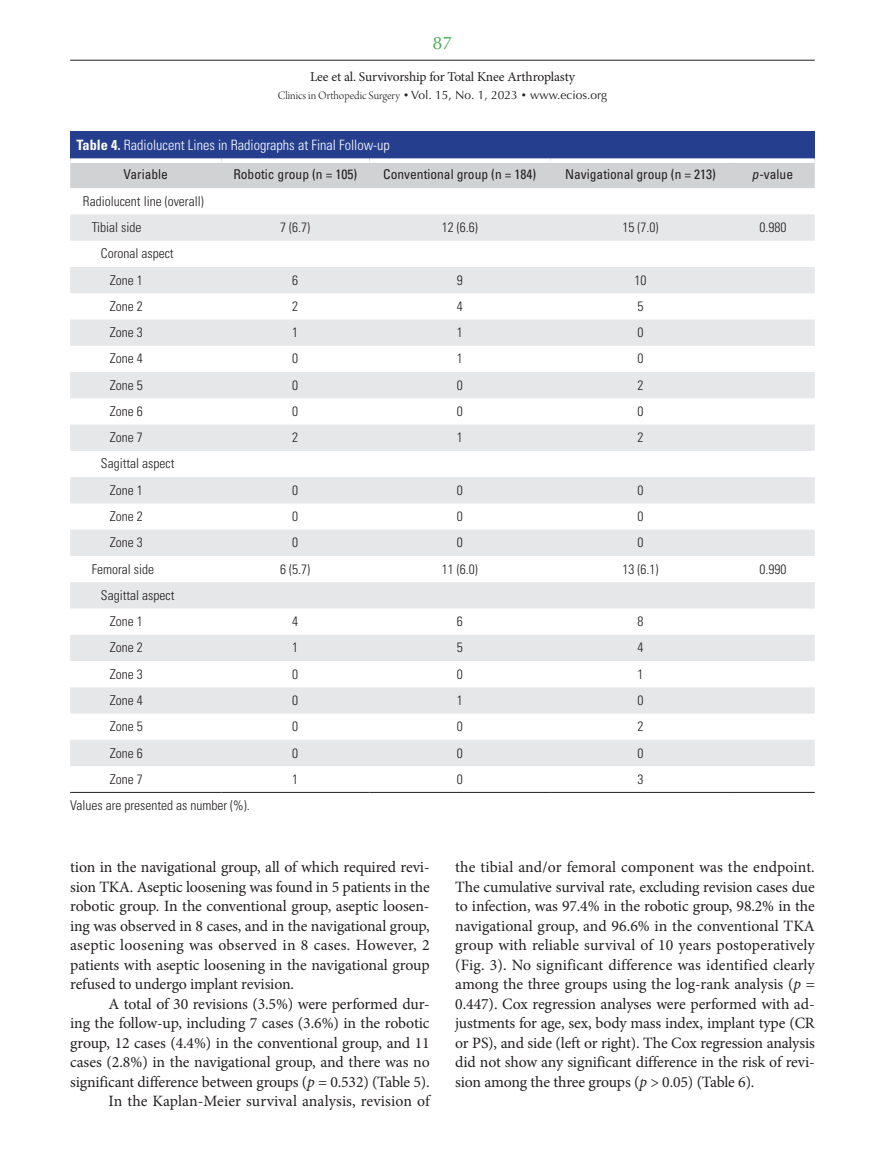
<style>
.page{position:relative;width:885px;height:1170px;background:#fff}
.page>*{position:absolute;margin:0;border:0;box-sizing:border-box;transform-origin:0 0}
.t1{font:18px "Optima LT Std";color:#40ae49}
.t2{font:15.75px/19.5px "Minion Pro";letter-spacing:-.01em;color:#231f20;text-align:justify}
.t3{font:300 condensed 14.25px "Univers LT Std";color:#fff}
.t4{font:300 condensed 13.5px/26.2px "Univers LT Std";color:#231f20}
.t5{font:condensed 13.5px "Univers LT Std";color:#231f20}
.t6{font:13.5px "Minion Pro";letter-spacing:-.015em;color:#231f20}
.t7{font:12px "Optima LT Std";color:#231f20}
.s1{font-family:"Arno Pro Light Display"}
.s2{font-size:9px}
.s3{font-weight:700}
.s4{font-style:italic}
</style>
<div class="page">
<hr style="left:70px;top:60px;width:744px;height:1px;background:#231f20">
<div style="left:70px;top:131px;width:744px;height:30px;background:#253f8e"></div>
<div style="left:70px;top:163px;width:744px;height:25px;background:#d1d2d4"></div>
<svg style="left:70px;top:214px;width:744px;height:552px;fill:#e6e7e9"></svg>
<div style="left:70px;top:158px;width:151px;height:5px;background:#fff"></div>
<div style="left:221px;top:158px;width:148px;height:5px;background:#fff"></div>
<div style="left:369px;top:158px;width:181px;height:5px;background:#fff"></div>
<div style="left:550px;top:158px;width:180px;height:5px;background:#fff"></div>
<div style="left:730px;top:158px;width:84px;height:5px;background:#fff"></div>
<hr style="left:70px;top:792px;width:151px;height:1px;background:#231f20">
<hr style="left:221px;top:792px;width:148px;height:1px;background:#231f20">
<hr style="left:369px;top:792px;width:181px;height:1px;background:#231f20">
<hr style="left:550px;top:792px;width:180px;height:1px;background:#231f20">
<hr style="left:730px;top:792px;width:84px;height:1px;background:#231f20">
<p class="t1" style="left:432px;top:32px;width:22px">87</p>
<p class="t6" style="left:310px;top:68px;width:266px">Lee et al. Survivorship for Total Knee Arthroplasty</p>
<p class="t7" style="left:278px;top:88px;width:331px"><span class="s1">Clinics in Orthopedic Surgery</span> <span class="s2">•</span> Vol. 15, No. 1, 2023 <span class="s2">•</span> www.ecios.org</p>
<p class="t3" style="left:77px;top:136px;width:315px"><span class="s3">Table 4.</span> Radiolucent Lines in Radiographs at Final Follow-up</p>
<p class="t5" style="left:123px;top:166px;width:46px">Variable</p>
<p class="t5" style="left:233px;top:166px;width:125px">Robotic group (n = 105)</p>
<p class="t5" style="left:383px;top:166px;width:154px">Conventional group (n = 184)</p>
<p class="t5" style="left:565px;top:166px;width:152px">Navigational group (n = 213)</p>
<p class="t5" style="left:751px;top:166px;width:43px"><span class="s4">p</span>-value</p>
<p class="t4" style="left:92px;top:188px;width:113px;text-indent:-9px">Radiolucent line (overall)<br>Tibial side</p>
<p class="t4" style="left:280px;top:214px;width:31px">7 (6.7)</p>
<p class="t4" style="left:441px;top:214px;width:37px">12 (6.6)</p>
<p class="t4" style="left:622px;top:214px;width:37px">15 (7.0)</p>
<p class="t4" style="left:759px;top:214px;width:28px">0.980</p>
<p class="t4" style="left:110px;top:240px;width:65px;text-indent:-9px">Coronal aspect<br>Zone 1</p>
<p class="t4" style="left:292px;top:267px;width:7px">6</p>
<p class="t4" style="left:456px;top:267px;width:7px">9</p>
<p class="t4" style="left:634px;top:267px;width:13px">10</p>
<p class="t4" style="left:110px;top:293px;width:34px">Zone 2</p>
<p class="t4" style="left:292px;top:293px;width:7px">2</p>
<p class="t4" style="left:456px;top:293px;width:7px">4</p>
<p class="t4" style="left:637px;top:293px;width:7px">5</p>
<p class="t4" style="left:110px;top:319px;width:34px">Zone 3</p>
<p class="t4" style="left:292px;top:319px;width:7px">1</p>
<p class="t4" style="left:456px;top:319px;width:7px">1</p>
<p class="t4" style="left:637px;top:319px;width:7px">0</p>
<p class="t4" style="left:110px;top:345px;width:34px">Zone 4</p>
<p class="t4" style="left:292px;top:345px;width:7px">0</p>
<p class="t4" style="left:456px;top:345px;width:7px">1</p>
<p class="t4" style="left:637px;top:345px;width:7px">0</p>
<p class="t4" style="left:110px;top:372px;width:34px">Zone 5</p>
<p class="t4" style="left:292px;top:372px;width:7px">0</p>
<p class="t4" style="left:456px;top:372px;width:7px">0</p>
<p class="t4" style="left:637px;top:372px;width:7px">2</p>
<p class="t4" style="left:110px;top:398px;width:34px">Zone 6</p>
<p class="t4" style="left:292px;top:398px;width:7px">0</p>
<p class="t4" style="left:456px;top:398px;width:7px">0</p>
<p class="t4" style="left:637px;top:398px;width:7px">0</p>
<p class="t4" style="left:110px;top:424px;width:34px">Zone 7</p>
<p class="t4" style="left:292px;top:424px;width:7px">2</p>
<p class="t4" style="left:456px;top:424px;width:7px">1</p>
<p class="t4" style="left:637px;top:424px;width:7px">2</p>
<p class="t4" style="left:110px;top:450px;width:66px;text-indent:-9px">Sagittal aspect<br>Zone 1</p>
<p class="t4" style="left:292px;top:477px;width:7px">0</p>
<p class="t4" style="left:456px;top:477px;width:7px">0</p>
<p class="t4" style="left:637px;top:477px;width:7px">0</p>
<p class="t4" style="left:110px;top:503px;width:34px">Zone 2</p>
<p class="t4" style="left:292px;top:503px;width:7px">0</p>
<p class="t4" style="left:456px;top:503px;width:7px">0</p>
<p class="t4" style="left:637px;top:503px;width:7px">0</p>
<p class="t4" style="left:110px;top:529px;width:34px">Zone 3</p>
<p class="t4" style="left:292px;top:529px;width:7px">0</p>
<p class="t4" style="left:456px;top:529px;width:7px">0</p>
<p class="t4" style="left:637px;top:529px;width:7px">0</p>
<p class="t4" style="left:92px;top:555px;width:64px">Femoral side</p>
<p class="t4" style="left:280px;top:555px;width:31px">6 (5.7)</p>
<p class="t4" style="left:441px;top:555px;width:37px">11 (6.0)</p>
<p class="t4" style="left:622px;top:555px;width:37px">13 (6.1)</p>
<p class="t4" style="left:759px;top:555px;width:28px">0.990</p>
<p class="t4" style="left:110px;top:582px;width:66px;text-indent:-9px">Sagittal aspect<br>Zone 1</p>
<p class="t4" style="left:292px;top:608px;width:7px">4</p>
<p class="t4" style="left:456px;top:608px;width:7px">6</p>
<p class="t4" style="left:637px;top:608px;width:7px">8</p>
<p class="t4" style="left:110px;top:634px;width:34px">Zone 2</p>
<p class="t4" style="left:292px;top:634px;width:7px">1</p>
<p class="t4" style="left:456px;top:634px;width:7px">5</p>
<p class="t4" style="left:637px;top:634px;width:7px">4</p>
<p class="t4" style="left:110px;top:660px;width:34px">Zone 3</p>
<p class="t4" style="left:292px;top:660px;width:7px">0</p>
<p class="t4" style="left:456px;top:660px;width:7px">0</p>
<p class="t4" style="left:637px;top:660px;width:7px">1</p>
<p class="t4" style="left:110px;top:687px;width:34px">Zone 4</p>
<p class="t4" style="left:292px;top:687px;width:7px">0</p>
<p class="t4" style="left:456px;top:687px;width:7px">1</p>
<p class="t4" style="left:637px;top:687px;width:7px">0</p>
<p class="t4" style="left:110px;top:713px;width:34px">Zone 5</p>
<p class="t4" style="left:292px;top:713px;width:7px">0</p>
<p class="t4" style="left:456px;top:713px;width:7px">0</p>
<p class="t4" style="left:637px;top:713px;width:7px">2</p>
<p class="t4" style="left:110px;top:739px;width:34px">Zone 6</p>
<p class="t4" style="left:292px;top:739px;width:7px">0</p>
<p class="t4" style="left:456px;top:739px;width:7px">0</p>
<p class="t4" style="left:637px;top:739px;width:7px">0</p>
<p class="t4" style="left:110px;top:765px;width:34px">Zone 7</p>
<p class="t4" style="left:292px;top:765px;width:7px">1</p>
<p class="t4" style="left:456px;top:765px;width:7px">0</p>
<p class="t4" style="left:637px;top:765px;width:7px">3</p>
<p class="t4" style="left:70px;top:792px;width:181px">Values are presented as number (%).</p>
<p class="t2" style="left:70px;top:857px;width:361px">tion in the navigational group, all of which required revi&shy;sion TKA. Aseptic loosening was found in 5 patients in the robotic group. In the conventional group, aseptic loosen&shy;ing was observed in 8 cases, and in the navigational group, aseptic loosening was observed in 8 cases. However, 2 patients with aseptic loosening in the navigational group refused to undergo implant revision.</p>
<p class="t2" style="left:70px;top:993px;width:361px;text-align:right">A total of 30 revisions (3.5%) were performed dur-<br>ing the follow-up, including 7 cases (3.6%) in the robotic group, 12 cases (4.4%) in the conventional group, and 11 cases (2.8%) in the navigational group, and there was no significant difference between groups (<span class="s4">p</span> = 0.532) (Table 5).<br>In the Kaplan-Meier survival analysis, revision of</p>
<p class="t2" style="left:455px;top:857px;width:361px">the tibial and/or femoral component was the endpoint.<br>The cumulative survival rate, excluding revision cases due to infection, was 97.4% in the robotic group, 98.2% in the navigational group, and 96.6% in the conventional TKA group with reliable survival of 10 years postoperatively (Fig. 3). No significant difference was identified clearly among the three groups using the log-rank analysis (<span class="s4">p</span> = 0.447). Cox regression analyses were performed with ad&shy;justments for age, sex, body mass index, implant type (CR or PS), and side (left or right). The Cox regression analysis did not show any significant difference in the risk of revi&shy;sion among the three groups (<span class="s4">p</span> &gt; 0.05) (Table 6).</p>
</div>
